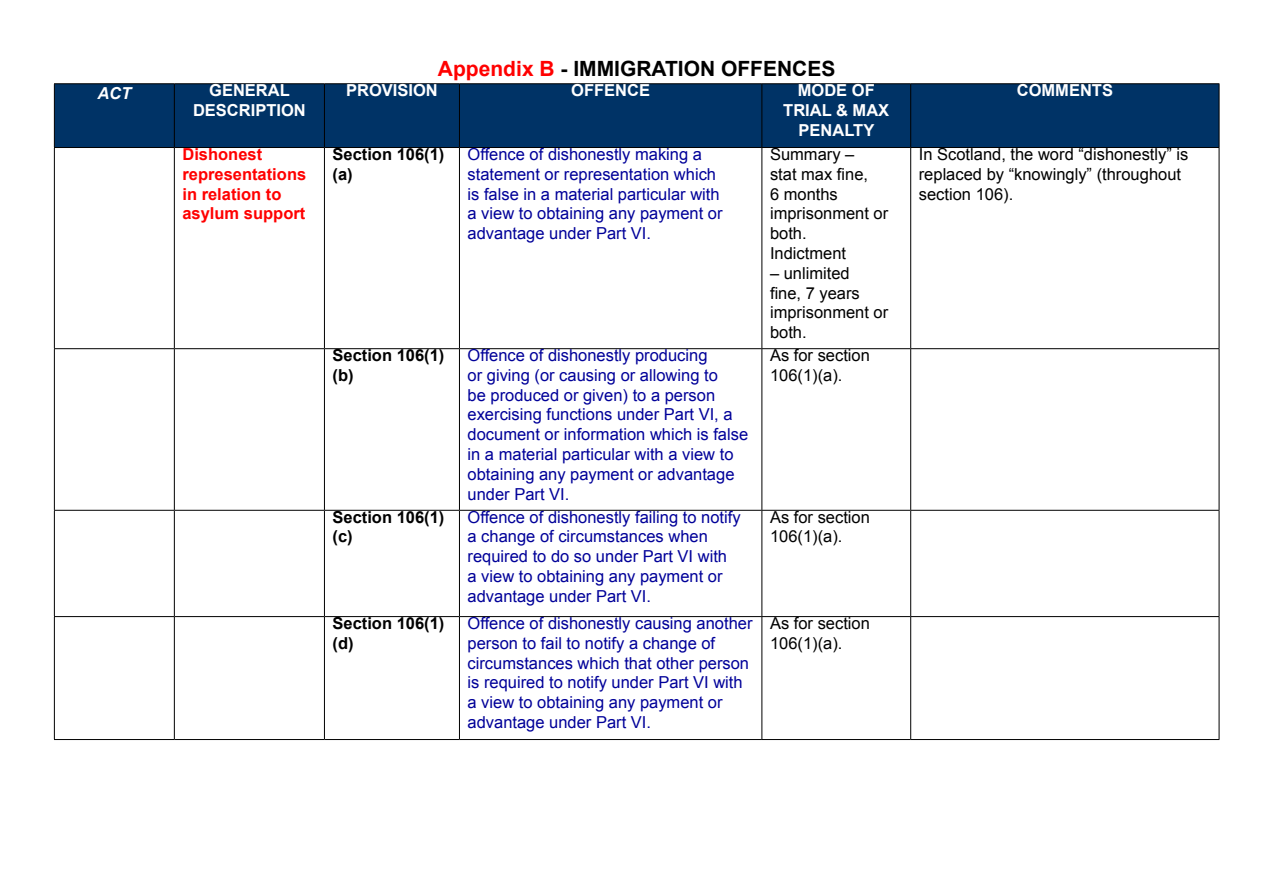
<style>
.page{position:relative;width:1263px;height:893px;background:#fff}
.page>*{position:absolute;margin:0;border:0;box-sizing:border-box;transform-origin:0 0}
.t1{font:700 21px "Arial";color:#000}
.t2{font:16.5px/19.8px "Arial";color:#009}
.t3{font:16.5px/19.8px "Arial";color:#000}
.t4{font:700 16.5px/19.8px "Arial";color:#fff;text-align:center}
.t5{font:700 16.5px/19.8px "Arial";color:#000}
.t6{font:700 16.5px/19.8px "Arial";color:#f00}
.t7{font:italic 700 16.5px "Arial";color:#fff}
.s1{color:#f00}
</style>
<div class="page">
<div style="left:55px;top:84px;width:1164px;height:63px;background:#036"></div>
<hr style="left:54px;top:84px;width:1px;height:63px;background:#000">
<hr style="left:174px;top:84px;width:1px;height:63px;background:#000">
<hr style="left:324px;top:84px;width:1px;height:63px;background:#000">
<hr style="left:459px;top:84px;width:1px;height:63px;background:#000">
<hr style="left:761px;top:84px;width:1px;height:63px;background:#000">
<hr style="left:910px;top:84px;width:1px;height:63px;background:#000">
<hr style="left:1219px;top:84px;width:1px;height:63px;background:#000">
<hr style="left:54px;top:148px;width:1px;height:200px;background:#000">
<hr style="left:174px;top:148px;width:1px;height:200px;background:#000">
<hr style="left:324px;top:148px;width:1px;height:200px;background:#000">
<hr style="left:459px;top:148px;width:1px;height:200px;background:#000">
<hr style="left:761px;top:148px;width:1px;height:200px;background:#000">
<hr style="left:910px;top:148px;width:1px;height:200px;background:#000">
<hr style="left:1219px;top:148px;width:1px;height:200px;background:#000">
<hr style="left:54px;top:348px;width:120px;height:1px;background:#000">
<hr style="left:54px;top:349px;width:1px;height:161px;background:#000">
<hr style="left:174px;top:348px;width:150px;height:1px;background:#000">
<hr style="left:174px;top:349px;width:1px;height:161px;background:#000">
<hr style="left:324px;top:348px;width:135px;height:1px;background:#000">
<hr style="left:324px;top:349px;width:1px;height:161px;background:#000">
<hr style="left:459px;top:348px;width:303px;height:1px;background:#000">
<hr style="left:459px;top:349px;width:1px;height:161px;background:#000">
<hr style="left:762px;top:348px;width:149px;height:1px;background:#000">
<hr style="left:761px;top:349px;width:1px;height:161px;background:#000">
<hr style="left:911px;top:348px;width:308px;height:1px;background:#000">
<hr style="left:910px;top:349px;width:1px;height:161px;background:#000">
<hr style="left:1219px;top:349px;width:1px;height:161px;background:#000">
<hr style="left:54px;top:510px;width:120px;height:1px;background:#000">
<hr style="left:54px;top:511px;width:1px;height:105px;background:#000">
<hr style="left:174px;top:510px;width:150px;height:1px;background:#000">
<hr style="left:174px;top:511px;width:1px;height:105px;background:#000">
<hr style="left:324px;top:510px;width:135px;height:1px;background:#000">
<hr style="left:324px;top:511px;width:1px;height:105px;background:#000">
<hr style="left:459px;top:510px;width:303px;height:1px;background:#000">
<hr style="left:459px;top:511px;width:1px;height:105px;background:#000">
<hr style="left:762px;top:510px;width:149px;height:1px;background:#000">
<hr style="left:761px;top:511px;width:1px;height:105px;background:#000">
<hr style="left:911px;top:510px;width:308px;height:1px;background:#000">
<hr style="left:910px;top:511px;width:1px;height:105px;background:#000">
<hr style="left:1219px;top:511px;width:1px;height:105px;background:#000">
<hr style="left:54px;top:617px;width:1px;height:122px;background:#000">
<hr style="left:174px;top:617px;width:1px;height:122px;background:#000">
<hr style="left:324px;top:617px;width:1px;height:122px;background:#000">
<hr style="left:459px;top:617px;width:1px;height:122px;background:#000">
<hr style="left:761px;top:617px;width:1px;height:122px;background:#000">
<hr style="left:910px;top:617px;width:1px;height:122px;background:#000">
<hr style="left:1219px;top:617px;width:1px;height:122px;background:#000">
<hr style="left:54px;top:83px;width:120px;height:1px;background:#000">
<hr style="left:174px;top:83px;width:150px;height:1px;background:#000">
<hr style="left:324px;top:83px;width:135px;height:1px;background:#000">
<hr style="left:459px;top:83px;width:303px;height:1px;background:#000">
<hr style="left:762px;top:83px;width:149px;height:1px;background:#000">
<hr style="left:911px;top:83px;width:308px;height:1px;background:#000">
<hr style="left:54px;top:147px;width:120px;height:1px;background:#000">
<hr style="left:174px;top:147px;width:150px;height:1px;background:#000">
<hr style="left:324px;top:147px;width:135px;height:1px;background:#000">
<hr style="left:459px;top:147px;width:303px;height:1px;background:#000">
<hr style="left:762px;top:147px;width:149px;height:1px;background:#000">
<hr style="left:911px;top:147px;width:308px;height:1px;background:#000">
<hr style="left:54px;top:616px;width:120px;height:1px;background:#000">
<hr style="left:174px;top:616px;width:150px;height:1px;background:#000">
<hr style="left:324px;top:616px;width:135px;height:1px;background:#000">
<hr style="left:459px;top:616px;width:303px;height:1px;background:#000">
<hr style="left:762px;top:616px;width:149px;height:1px;background:#000">
<hr style="left:911px;top:616px;width:308px;height:1px;background:#000">
<hr style="left:54px;top:739px;width:120px;height:1px;background:#000">
<hr style="left:174px;top:739px;width:150px;height:1px;background:#000">
<hr style="left:324px;top:739px;width:135px;height:1px;background:#000">
<hr style="left:459px;top:739px;width:303px;height:1px;background:#000">
<hr style="left:762px;top:739px;width:149px;height:1px;background:#000">
<hr style="left:911px;top:739px;width:308px;height:1px;background:#000">
<p class="t1" style="left:438px;top:55px;width:399px"><span class="s1">Appendix B</span> - IMMIGRATION OFFENCES</p>
<p class="t7" style="left:97px;top:83px;width:35px">ACT</p>
<p class="t4" style="left:193px;top:81px;width:114px">GENERAL<br>DESCRIPTION</p>
<p class="t4" style="left:346px;top:81px;width:93px">PROVISION</p>
<p class="t4" style="left:571px;top:81px;width:80px">OFFENCE</p>
<p class="t4" style="left:783px;top:81px;width:108px">MODE OF<br>TRIAL &amp; MAX<br>PENALTY</p>
<p class="t4" style="left:1017px;top:81px;width:98px">COMMENTS</p>
<p class="t6" style="left:182px;top:145px;width:125px">Dishonest representations in relation to asylum support</p>
<p class="t5" style="left:333px;top:145px;width:113px">Section 106(1) (a)</p>
<p class="t2" style="left:468px;top:144px;width:256px">Offence of dishonestly making a statement or representation which is false in a material particular with a view to obtaining any payment or advantage under Part VI.</p>
<p class="t3" style="left:770px;top:144px;width:120px">Summary –<br>stat max fine,<br>6 months imprisonment or both.<br>Indictment</p>
<p class="t3" style="left:770px;top:263px;width:120px">– unlimited<br>fine, 7 years imprisonment or both.</p>
<p class="t3" style="left:919px;top:144px;width:271px">In Scotland, the word “dishonestly” is replaced by “knowingly” (throughout section 106).</p>
<p class="t5" style="left:333px;top:346px;width:113px">Section 106(1) (b)</p>
<p class="t2" style="left:468px;top:346px;width:282px">Offence of dishonestly producing<br>or giving (or causing or allowing to<br>be produced or given) to a person exercising functions under Part VI, a document or information which is false in a material particular with a view to obtaining any payment or advantage under Part VI.</p>
<p class="t3" style="left:770px;top:346px;width:101px">As for section<br>106(1)(a).</p>
<p class="t5" style="left:333px;top:507px;width:113px">Section 106(1) (c)</p>
<p class="t2" style="left:468px;top:507px;width:275px">Offence of dishonestly failing to notify a change of circumstances when required to do so under Part VI with<br>a view to obtaining any payment or advantage under Part VI.</p>
<p class="t3" style="left:770px;top:507px;width:101px">As for section<br>106(1)(a).</p>
<p class="t5" style="left:333px;top:614px;width:113px">Section 106(1) (d)</p>
<p class="t2" style="left:468px;top:613px;width:286px">Offence of dishonestly causing another person to fail to notify a change of circumstances which that other person is required to notify under Part VI with a view to obtaining any payment or advantage under Part VI.</p>
<p class="t3" style="left:770px;top:613px;width:101px">As for section<br>106(1)(a).</p>
</div>
